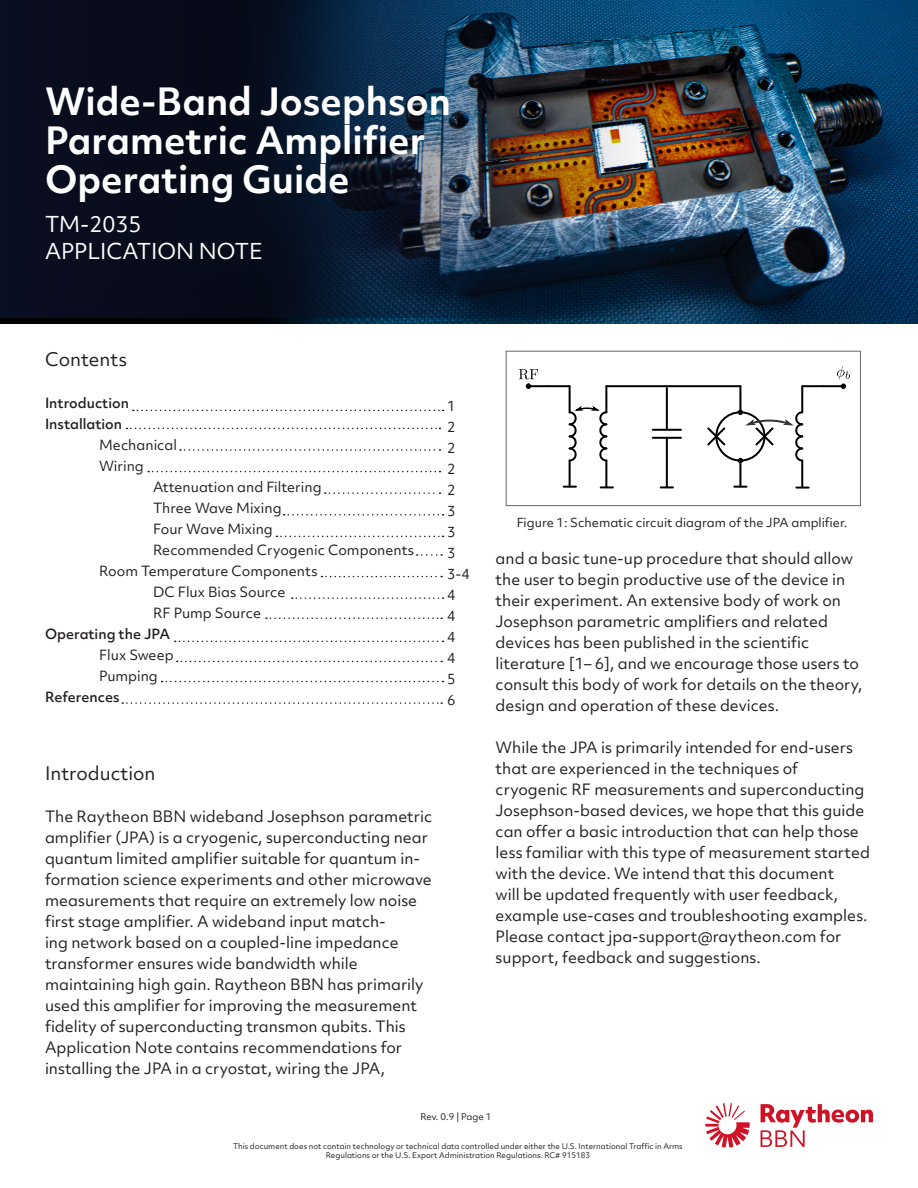
<style>
.page{position:relative;width:918px;height:1188px;background:#fff}
.page>*{position:absolute;margin:0;border:0;box-sizing:border-box;transform-origin:0 0}
.t1{font:700 36px/39px "Objektiv Mk 2";color:#fff}
.t2{font:21px "Objektiv Mk 2";color:#fff}
.Body_Header_Big{font:18px "Objektiv Mk 2";color:#231f20}
.t3{font:15px/21px "Objektiv Mk 2";color:#231f20}
.Image_Caption{font:13.5px "Objektiv Mk 2";color:#231f20}
.t4{font:500 13.5px "Objektiv Mk 2";color:#231f20}
.Image_Caption-2{font:12px "Objektiv Mk 2";color:#231f20}
.Image_Caption-3{font:9px "Objektiv Mk 2";letter-spacing:-.01em;color:#231f20}
.t5{font:7.5px "Objektiv Mk 2";color:#231f20}
</style>
<div class="page">
<img style="left:0;top:0;width:918px;height:324px">
<img style="left:0;top:0;width:655px;height:318px">
<svg style="left:705px;top:1103px;width:45px;height:45px"></svg>
<svg style="left:761px;top:1104px;width:112px;height:43px"></svg>
<hr style="left:605px;top:386px;width:2px;height:26px;background:#000">
<hr style="left:605px;top:461px;width:2px;height:26px;background:#000">
<hr style="left:569px;top:386px;width:2px;height:26px;background:#000">
<hr style="left:569px;top:461px;width:2px;height:26px;background:#000">
<hr style="left:528px;top:385px;width:21px;height:2px;background:#000">
<svg style="left:519px;top:369px;width:19px;height:20px"></svg>
<hr style="left:666px;top:438px;width:2px;height:20px;background:#000">
<hr style="left:666px;top:410px;width:2px;height:20px;background:#000">
<hr style="left:653px;top:437px;width:28px;height:2px;background:#000">
<hr style="left:653px;top:429px;width:28px;height:2px;background:#000">
<hr style="left:739px;top:461px;width:2px;height:26px;background:#000">
<hr style="left:739px;top:386px;width:2px;height:26px;background:#000">
<svg style="left:707px;top:426px;width:19px;height:21px"></svg>
<hr style="left:801px;top:461px;width:2px;height:26px;background:#000">
<hr style="left:801px;top:386px;width:2px;height:26px;background:#000">
<hr style="left:823px;top:385px;width:20px;height:2px;background:#000">
<svg style="left:837px;top:366px;width:13px;height:23px"></svg>
<hr style="left:606px;top:385px;width:134px;height:2px;background:#000">
<hr style="left:549px;top:385px;width:21px;height:2px;background:#000">
<hr style="left:802px;top:385px;width:21px;height:2px;background:#000">
<svg style="left:568px;top:406px;width:40px;height:57px"></svg>
<svg style="left:738px;top:410px;width:66px;height:53px"></svg>
<svg style="left:564px;top:486px;width:12px;height:2px"></svg>
<svg style="left:601px;top:486px;width:12px;height:2px"></svg>
<svg style="left:661px;top:486px;width:12px;height:2px"></svg>
<svg style="left:734px;top:486px;width:13px;height:2px"></svg>
<svg style="left:796px;top:487px;width:13px;height:2px"></svg>
<hr style="left:666px;top:458px;width:2px;height:29px;background:#000">
<hr style="left:666px;top:387px;width:2px;height:23px;background:#000">
<div style="left:506px;top:351px;width:355px;height:155px;border:1px solid #656666"></div>
<svg style="left:133px;top:410px;width:311px;height:1px"></svg>
<svg style="left:126px;top:428px;width:314px;height:1px"></svg>
<svg style="left:180px;top:449px;width:260px;height:2px"></svg>
<svg style="left:148px;top:471px;width:292px;height:1px"></svg>
<svg style="left:325px;top:492px;width:115px;height:2px"></svg>
<svg style="left:284px;top:514px;width:160px;height:2px"></svg>
<svg style="left:276px;top:536px;width:168px;height:1px"></svg>
<svg style="left:417px;top:554px;width:25px;height:2px"></svg>
<svg style="left:322px;top:576px;width:120px;height:1px"></svg>
<svg style="left:292px;top:597px;width:152px;height:2px"></svg>
<svg style="left:266px;top:617px;width:176px;height:2px"></svg>
<svg style="left:175px;top:641px;width:269px;height:1px"></svg>
<svg style="left:177px;top:661px;width:265px;height:1px"></svg>
<svg style="left:162px;top:681px;width:282px;height:1px"></svg>
<svg style="left:122px;top:702px;width:320px;height:2px"></svg>
<p class="t1" style="left:45px;top:81px;width:408px">Wide-Band Josephson<br>Parametric Amplifier<br>Operating Guide</p>
<p class="t2" style="left:45px;top:210px;width:98px">TM-2035</p>
<p class="t2" style="left:45px;top:237px;width:220px">APPLICATION NOTE</p>
<p class="Body_Header_Big" style="left:45px;top:346px;width:84px">Contents</p>
<p class="t4" style="left:45px;top:394px;width:86px">Introduction</p>
<p class="t4" style="left:45px;top:415px;width:79px">Installation</p>
<p class="Image_Caption" style="left:99px;top:436px;width:79px">Mechanical</p>
<p class="Image_Caption" style="left:99px;top:457px;width:46px">Wiring</p>
<p class="Image_Caption" style="left:153px;top:478px;width:170px">Attenuation and Filtering</p>
<p class="Image_Caption" style="left:153px;top:499px;width:130px">Three Wave Mixing</p>
<p class="Image_Caption" style="left:153px;top:520px;width:121px">Four Wave Mixing</p>
<p class="Image_Caption" style="left:153px;top:541px;width:263px">Recommended Cryogenic Components</p>
<p class="Image_Caption" style="left:99px;top:562px;width:220px">Room Temperature Components</p>
<p class="Image_Caption" style="left:153px;top:583px;width:134px">DC Flux Bias Source</p>
<p class="Image_Caption" style="left:153px;top:604px;width:110px">RF Pump Source</p>
<p class="t4" style="left:45px;top:625px;width:127px">Operating the JPA</p>
<p class="Image_Caption" style="left:99px;top:646px;width:76px">Flux Sweep</p>
<p class="Image_Caption" style="left:99px;top:667px;width:60px">Pumping</p>
<p class="t4" style="left:45px;top:688px;width:76px">References</p>
<p class="Image_Caption" style="left:447px;top:396px;width:10px">1</p>
<p class="Image_Caption" style="left:447px;top:417px;width:10px">2</p>
<p class="Image_Caption" style="left:447px;top:438px;width:10px">2</p>
<p class="Image_Caption" style="left:447px;top:459px;width:10px">2</p>
<p class="Image_Caption" style="left:447px;top:480px;width:10px">2</p>
<p class="Image_Caption" style="left:447px;top:501px;width:10px">3</p>
<p class="Image_Caption" style="left:447px;top:522px;width:10px">3</p>
<p class="Image_Caption" style="left:447px;top:543px;width:10px">3</p>
<p class="Image_Caption" style="left:447px;top:564px;width:24px">3-4</p>
<p class="Image_Caption" style="left:447px;top:585px;width:10px">4</p>
<p class="Image_Caption" style="left:447px;top:606px;width:10px">4</p>
<p class="Image_Caption" style="left:447px;top:627px;width:10px">4</p>
<p class="Image_Caption" style="left:447px;top:648px;width:10px">4</p>
<p class="Image_Caption" style="left:447px;top:669px;width:10px">5</p>
<p class="Image_Caption" style="left:447px;top:690px;width:10px">6</p>
<p class="Body_Header_Big" style="left:45px;top:761px;width:112px">Introduction</p>
<p class="t3" style="left:45px;top:806px;width:389px">The Raytheon BBN wideband Josephson parametric amplifier (JPA) is a cryogenic, superconducting near quantum limited amplifier suitable for quantum in&shy;formation science experiments and other microwave measurements that require an extremely low noise first stage amplifier. A wideband input match-<br>ing network based on a coupled-line impedance transformer ensures wide bandwidth while maintaining high gain. Raytheon BBN has primarily used this amplifier for improving the measurement fidelity of superconducting transmon qubits. This Application Note contains recommendations for installing the JPA in a cryostat, wiring the JPA,</p>
<p class="Image_Caption-2" style="left:517px;top:514px;width:332px">Figure 1: Schematic circuit diagram of the JPA amplifier.</p>
<p class="t3" style="left:496px;top:548px;width:368px">and a basic tune-up procedure that should allow the user to begin productive use of the device in their experiment. An extensive body of work on Josephson parametric amplifiers and related devices has been published in the scientific literature [1– 6], and we encourage those users to consult this body of work for details on the theory, design and operation of these devices.</p>
<p class="t3" style="left:496px;top:737px;width:376px">While the JPA is primarily intended for end-users that are experienced in the techniques of cryogenic RF measurements and superconducting Josephson-based devices, we hope that this guide can offer a basic introduction that can help those less familiar with this type of measurement started with the device. We intend that this document<br>will be updated frequently with user feedback, example use-cases and troubleshooting examples.<br>Please contact jpa-support@raytheon.com for support, feedback and suggestions.</p>
<p class="Image_Caption-3" style="left:420px;top:1111px;width:73px">Rev. 0.9 | Page 1</p>
<p class="t5" style="left:233px;top:1141px;width:451px">This document does not contain technology or technical data controlled under either the U.S. International Traffic in Arms</p>
<p class="t5" style="left:326px;top:1150px;width:266px">Regulations or the U.S. Export Administration Regulations. RC# 915183</p>
</div>
